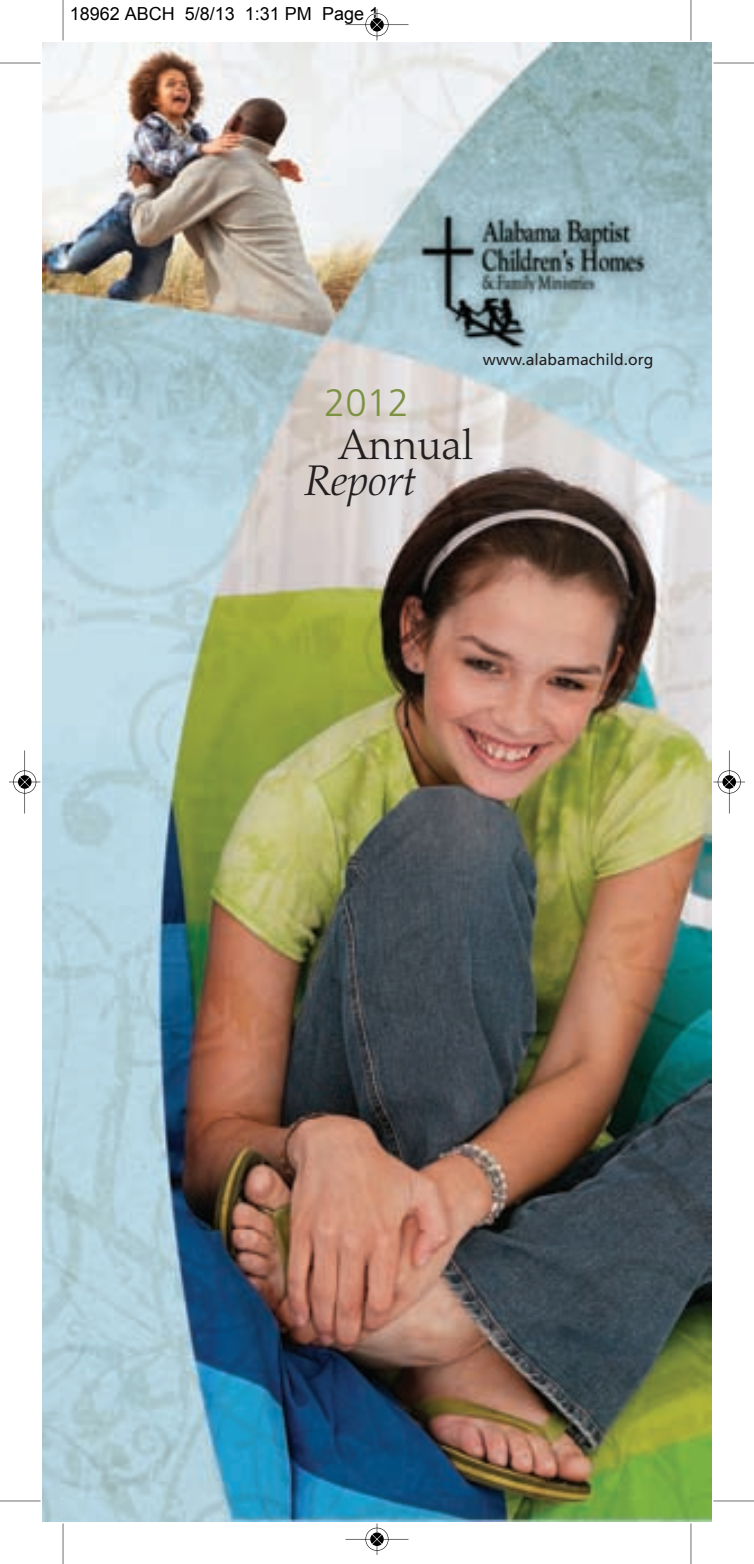
<style>
.page{position:relative;width:754px;height:1564px;background:#fff}
.page>*{position:absolute;margin:0;border:0;box-sizing:border-box;transform-origin:0 0}
.t1{font:300 42.75px "Palatino";color:#231f20}
.t2{font:italic 300 42.75px "Palatino";color:#231f20}
.t3{font:300 38.25px "Frutiger";color:#7d9144}
.t4{font:18px "Arial";color:#000}
.t5{font:15.75px "Frutiger";color:#231f20}
</style>
<div class="page">
<img style="left:43px;top:43px;width:668px;height:1478px">
<hr style="left:63px;top:0;width:1px;height:40px;background:#000">
<hr style="left:0;top:63px;width:40px;height:1px;background:#000">
<hr style="left:690px;top:0;width:1px;height:40px;background:#000">
<hr style="left:713px;top:63px;width:41px;height:1px;background:#000">
<hr style="left:63px;top:1523px;width:1px;height:41px;background:#000">
<hr style="left:0;top:1500px;width:40px;height:1px;background:#000">
<hr style="left:690px;top:1523px;width:1px;height:41px;background:#000">
<hr style="left:713px;top:1500px;width:41px;height:1px;background:#000">
<hr style="left:345px;top:24px;width:63px;height:1px;background:#000">
<hr style="left:377px;top:9px;width:1px;height:31px;background:#000">
<svg style="left:365px;top:13px;width:24px;height:24px"></svg>
<hr style="left:345px;top:1539px;width:63px;height:1px;background:#000">
<hr style="left:377px;top:1523px;width:1px;height:32px;background:#000">
<svg style="left:365px;top:1527px;width:24px;height:24px"></svg>
<hr style="left:24px;top:750px;width:1px;height:63px;background:#000">
<hr style="left:9px;top:782px;width:31px;height:1px;background:#000">
<svg style="left:13px;top:770px;width:24px;height:24px"></svg>
<hr style="left:729px;top:750px;width:1px;height:63px;background:#000">
<hr style="left:713px;top:782px;width:32px;height:1px;background:#000">
<svg style="left:717px;top:770px;width:24px;height:24px"></svg>
<p class="t4" style="left:70px;top:2px;width:311px">18962 ABCH 5/8/13 1:31 PM Page 1</p>
<h2 class="t3" style="left:324px;top:381px;width:87px">2012</h2>
<h1 class="t1" style="left:338px;top:420px;width:136px">Annual</h1>
<h1 class="t2" style="left:305px;top:456px;width:112px">Report</h1>
<p class="t5" style="left:483px;top:350px;width:172px">www.alabamachild.org</p>
</div>
